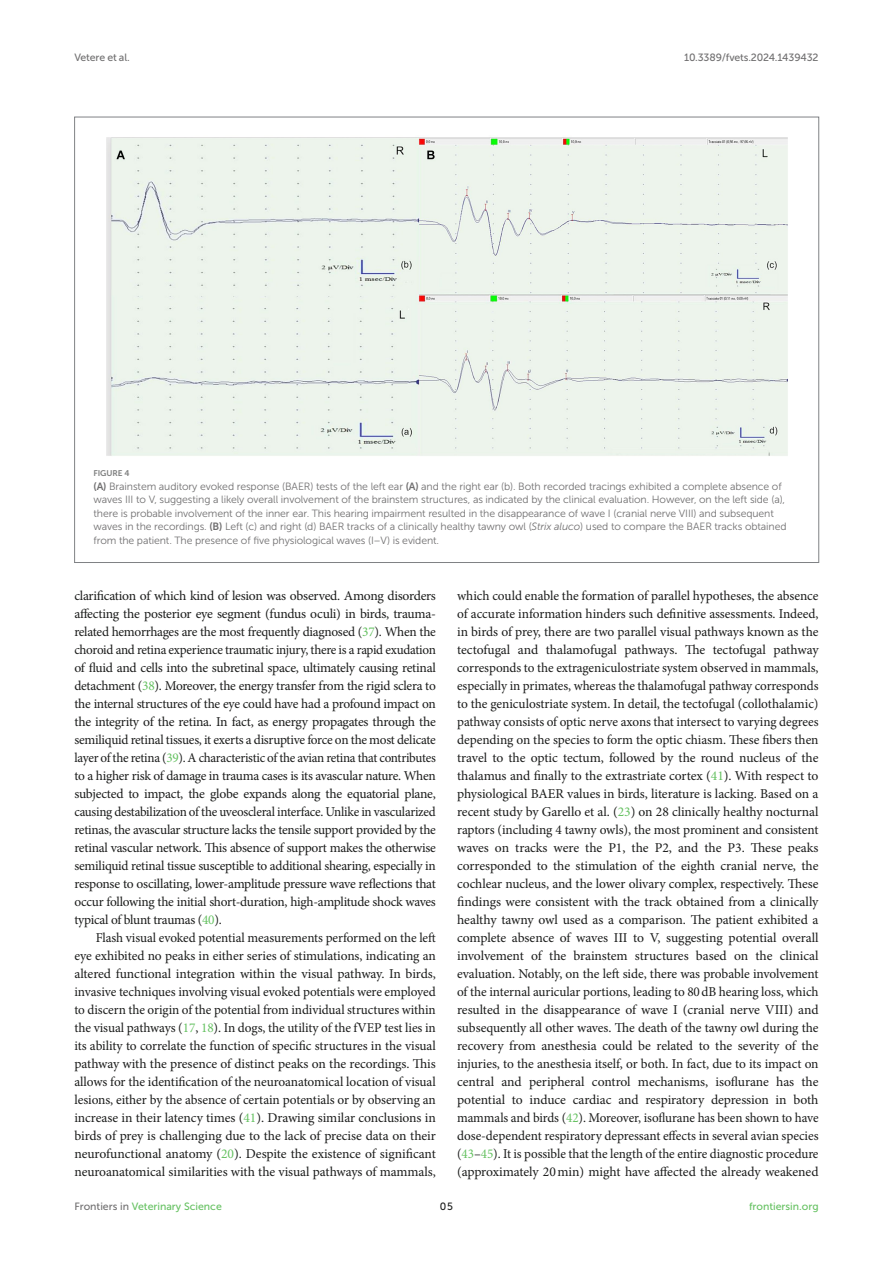
<style>
.page{position:relative;width:893px;height:1263px;background:#fff}
.page>*{position:absolute;margin:0;border:0;box-sizing:border-box;transform-origin:0 0}
.TEXT{font:13.5px/18px "Minion Pro";letter-spacing:-.005em;color:#1b1c1b;text-align:justify}
.TEXT_FLUSH{font:13.5px/18px "Minion Pro";letter-spacing:-.02em;color:#1b1c1b;text-align:justify}
.FIG_LEG{font:10.5px/13.5px "Museo Sans 300";letter-spacing:-.01em;color:#706f70}
.t1{font:10.5px "Museo Sans 500";color:#65c161}
.t2{font:10.5px "Museo Sans 500";letter-spacing:-.015em;color:#706f70}
.t3{font:10.5px "Museo Sans 500";color:#1b1c1b}
.FIG_HD{font:8.25px "Museo Sans 700";letter-spacing:-.01em;color:#7e7f7f}
.s1{font-family:"Museo Sans 700"}
.s2{font-style:italic}
.s3{color:#65c161}
.s4{color:#706f70}
</style>
<div class="page">
<div style="left:106px;top:137px;width:682px;height:319px;background:#edf4ec"></div>
<p class="t2" style="left:74px;top:51px;width:57px">Vetere et al.</p>
<p class="t2" style="left:684px;top:51px;width:136px">10.3389/fvets.2024.1439432</p>
<p class="FIG_HD" style="left:94px;top:469px;width:37px">FIGURE 4</p>
<p class="FIG_LEG" style="left:94px;top:479px;width:695px"><span class="s1">(A)</span> Brainstem auditory evoked response (BAER) tests of the left ear <span class="s1">(A)</span> and the right ear (b). Both recorded tracings exhibited a complete absence of waves III to V, suggesting a likely overall involvement of the brainstem structures, as indicated by the clinical evaluation. However, on the left side (a), there is probable involvement of the inner ear. This hearing impairment resulted in the disappearance of wave I (cranial nerve VIII) and subsequent waves in the recordings. <span class="s1">(B)</span> Left (c) and right (d) BAER tracks of a clinically healthy tawny owl (<span class="s2">Strix aluco</span>) used to compare the BAER tracks obtained from the patient. The presence of five physiological waves (I–V) is evident.</p>
<p class="TEXT_FLUSH" style="left:74px;top:587px;width:363px">clarification of which kind of lesion was observed. Among disorders affecting the posterior eye segment (fundus oculi) in birds, trauma&shy;related hemorrhages are the most frequently diagnosed (<span class="s3">37</span>). When the choroid and retina experience traumatic injury, there is a rapid exudation of fluid and cells into the subretinal space, ultimately causing retinal detachment (<span class="s3">38</span>). Moreover, the energy transfer from the rigid sclera to the internal structures of the eye could have had a profound impact on the integrity of the retina. In fact, as energy propagates through the semiliquid retinal tissues, it exerts a disruptive force on the most delicate layer of the retina (<span class="s3">39</span>). A characteristic of the avian retina that contributes to a higher risk of damage in trauma cases is its avascular nature. When subjected to impact, the globe expands along the equatorial plane, causing destabilization of the uveoscleral interface. Unlike in vascularized retinas, the avascular structure lacks the tensile support provided by the retinal vascular network. This absence of support makes the otherwise semiliquid retinal tissue susceptible to additional shearing, especially in response to oscillating, lower-amplitude pressure wave reflections that occur following the initial short-duration, high-amplitude shock waves typical of blunt traumas (<span class="s3">40</span>).</p>
<p class="TEXT" style="left:74px;top:929px;width:363px;text-indent:21px">Flash visual evoked potential measurements performed on the left eye exhibited no peaks in either series of stimulations, indicating an altered functional integration within the visual pathway. In birds, invasive techniques involving visual evoked potentials were employed to discern the origin of the potential from individual structures within the visual pathways (<span class="s3">17</span>, <span class="s3">18</span>). In dogs, the utility of the fVEP test lies in its ability to correlate the function of specific structures in the visual pathway with the presence of distinct peaks on the recordings. This allows for the identification of the neuroanatomical location of visual lesions, either by the absence of certain potentials or by observing an increase in their latency times (<span class="s3">41</span>). Drawing similar conclusions in birds of prey is challenging due to the lack of precise data on their neurofunctional anatomy (<span class="s3">20</span>). Despite the existence of significant neuroanatomical similarities with the visual pathways of mammals,</p>
<p class="TEXT" style="left:457px;top:587px;width:363px">which could enable the formation of parallel hypotheses, the absence of accurate information hinders such definitive assessments. Indeed, in birds of prey, there are two parallel visual pathways known as the tectofugal and thalamofugal pathways. The tectofugal pathway corresponds to the extrageniculostriate system observed in mammals, especially in primates, whereas the thalamofugal pathway corresponds to the geniculostriate system. In detail, the tectofugal (collothalamic) pathway consists of optic nerve axons that intersect to varying degrees depending on the species to form the optic chiasm. These fibers then travel to the optic tectum, followed by the round nucleus of the thalamus and finally to the extrastriate cortex (<span class="s3">41</span>). With respect to physiological BAER values in birds, literature is lacking. Based on a recent study by Garello et al. (<span class="s3">23</span>) on 28 clinically healthy nocturnal raptors (including 4 tawny owls), the most prominent and consistent waves on tracks were the P1, the P2, and the P3. These peaks corresponded to the stimulation of the eighth cranial nerve, the cochlear nucleus, and the lower olivary complex, respectively. These findings were consistent with the track obtained from a clinically healthy tawny owl used as a comparison. The patient exhibited a complete absence of waves III to V, suggesting potential overall involvement of the brainstem structures based on the clinical evaluation. Notably, on the left side, there was probable involvement of the internal auricular portions, leading to 80dB hearing loss, which resulted in the disappearance of wave I (cranial nerve VIII) and subsequently all other waves. The death of the tawny owl during the recovery from anesthesia could be related to the severity of the injuries, to the anesthesia itself, or both. In fact, due to its impact on central and peripheral control mechanisms, isoflurane has the potential to induce cardiac and respiratory depression in both mammals and birds (<span class="s3">42</span>). Moreover, isoflurane has been shown to have dose-dependent respiratory depressant effects in several avian species (<span class="s3">43</span>–<span class="s3">45</span>). It is possible that the length of the entire diagnostic procedure (approximately 20min) might have affected the already weakened</p>
<p class="t1" style="left:74px;top:1200px;width:149px"><span class="s4">Frontiers in</span> Veterinary Science</p>
<p class="t3" style="left:440px;top:1200px;width:14px">05</p>
<p class="t1" style="left:749px;top:1200px;width:71px">frontiersin.org</p>
</div>
